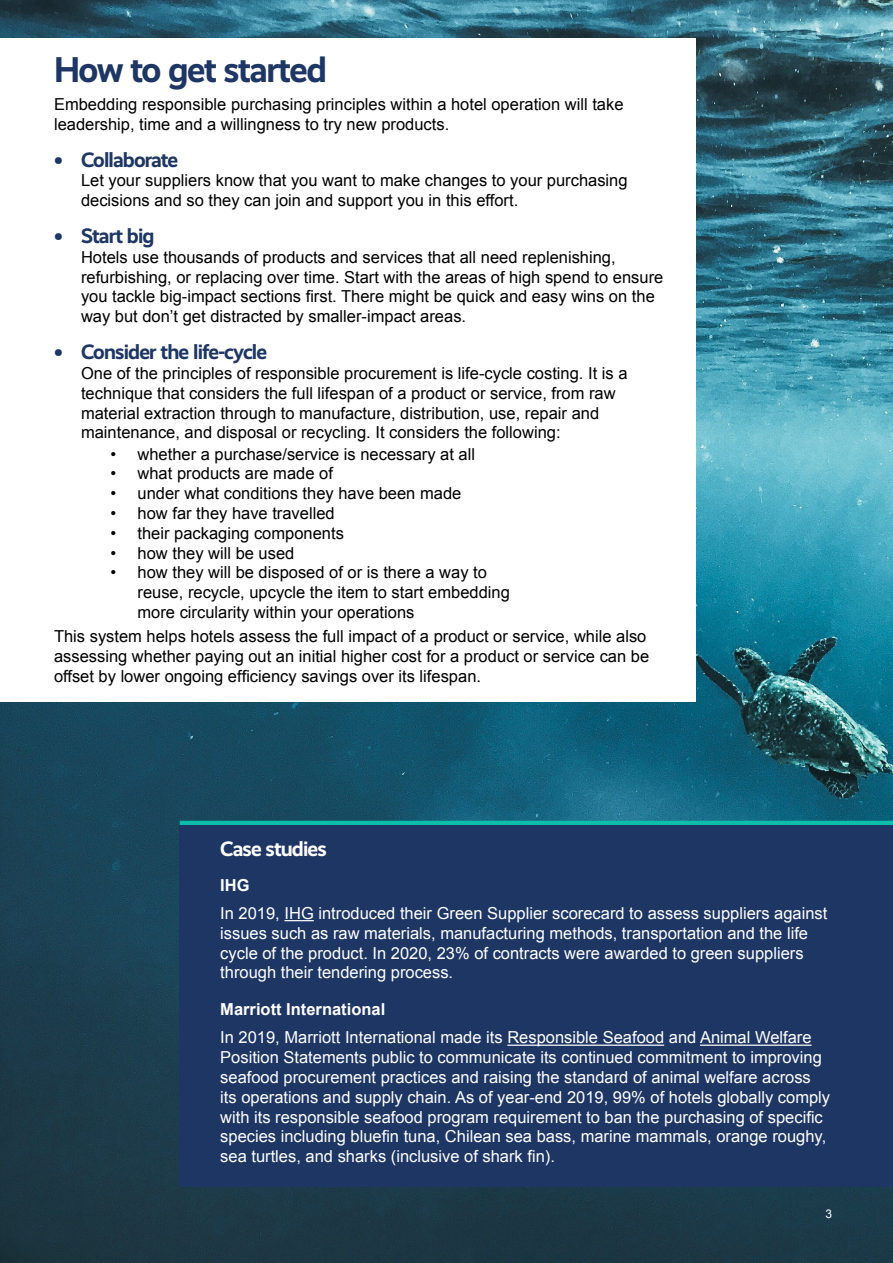
<style>
.page{position:relative;width:893px;height:1263px;background:#fff}
.page>*{position:absolute;margin:0;border:0;box-sizing:border-box;transform-origin:0 0}
.t1{font:700 36px "Realist";letter-spacing:-.04em;color:#1d3664}
.t2{font:700 21px "Realist";letter-spacing:-.04em;color:#1d3664}
.t3{font:700 21px "Realist";letter-spacing:-.04em;color:#fff}
.t4{font:16.5px/19.8px "Arial";color:#000}
.Body{font:16.5px/19.8px "Arial";color:#fff}
.Body-2{font:700 16.5px "Arial";color:#fff}
.t5{font:12px "Arial";color:#fff}
</style>
<div class="page">
<img style="left:0;top:0;width:893px;height:1263px">
<div style="left:0;top:38px;width:695px;height:664px;background:#fff"></div>
<div style="left:180px;top:821px;width:713px;height:365px;background:#1d3664"></div>
<svg style="left:180px;top:821px;width:713px;height:4px;background:#08bdaa"></svg>
<hr style="left:284px;top:920px;width:30px;height:1px;background:#fff">
<hr style="left:507px;top:1044px;width:157px;height:2px;background:#fff">
<hr style="left:700px;top:1044px;width:112px;height:2px;background:#fff">
<p class="t1" style="left:54px;top:48px;width:274px">How to get started</p>
<p class="t4" style="left:54px;top:95px;width:571px">Embedding responsible purchasing principles within a hotel operation will take leadership, time and a willingness to try new products.</p>
<p class="t2" style="left:54px;top:147px;width:126px">• Collaborate</p>
<p class="t4" style="left:81px;top:171px;width:548px">Let your suppliers know that you want to make changes to your purchasing decisions and so they can join and support you in this effort.</p>
<p class="t2" style="left:54px;top:224px;width:102px">• Start big</p>
<p class="t4" style="left:81px;top:247px;width:584px">Hotels use thousands of products and services that all need replenishing, refurbishing, or replacing over time. Start with the areas of high spend to ensure you tackle big-impact sections first. There might be quick and easy wins on the way but don’t get distracted by smaller-impact areas.</p>
<p class="t2" style="left:54px;top:340px;width:215px">• Consider the life-cycle</p>
<p class="t4" style="left:81px;top:363px;width:548px">One of the principles of responsible procurement is life-cycle costing. It is a technique that considers the full lifespan of a product or service, from raw material extraction through to manufacture, distribution, use, repair and maintenance, and disposal or recycling. It considers the following:</p>
<p class="t4" style="left:111px;top:444px;width:366px">• whether a purchase/service is necessary at all</p>
<p class="t4" style="left:111px;top:464px;width:224px">• what products are made of</p>
<p class="t4" style="left:111px;top:484px;width:352px">• under what conditions they have been made</p>
<p class="t4" style="left:111px;top:503px;width:226px">• how far they have travelled</p>
<p class="t4" style="left:111px;top:523px;width:235px">• their packaging components</p>
<p class="t4" style="left:111px;top:543px;width:185px">• how they will be used</p>
<p class="t4" style="left:138px;top:563px;width:374px;text-indent:-27px">• how they will be disposed of or is there a way to reuse, recycle, upcycle the item to start embedding more circularity within your operations</p>
<p class="t4" style="left:54px;top:627px;width:597px">This system helps hotels assess the full impact of a product or service, while also assessing whether paying out an initial higher cost for a product or service can be offset by lower ongoing efficiency savings over its lifespan.</p>
<p class="t3" style="left:220px;top:836px;width:108px">Case studies</p>
<p class="Body-2" style="left:220px;top:874px;width:31px">IHG</p>
<p class="Body" style="left:220px;top:903px;width:609px">In 2019, IHG introduced their Green Supplier scorecard to assess suppliers against issues such as raw materials, manufacturing methods, transportation and the life cycle of the product. In 2020, 23% of contracts were awarded to green suppliers through their tendering process.</p>
<p class="Body-2" style="left:220px;top:998px;width:167px">Marriott International</p>
<p class="Body" style="left:220px;top:1028px;width:611px">In 2019, Marriott International made its Responsible Seafood and Animal Welfare Position Statements public to communicate its continued commitment to improving seafood procurement practices and raising the standard of animal welfare across its operations and supply chain. As of year-end 2019, 99% of hotels globally comply with its responsible seafood program requirement to ban the purchasing of specific species including bluefin tuna, Chilean sea bass, marine mammals, orange roughy, sea turtles, and sharks (inclusive of shark fin).</p>
<p class="t5" style="left:825px;top:1205px;width:8px">3</p>
</div>
